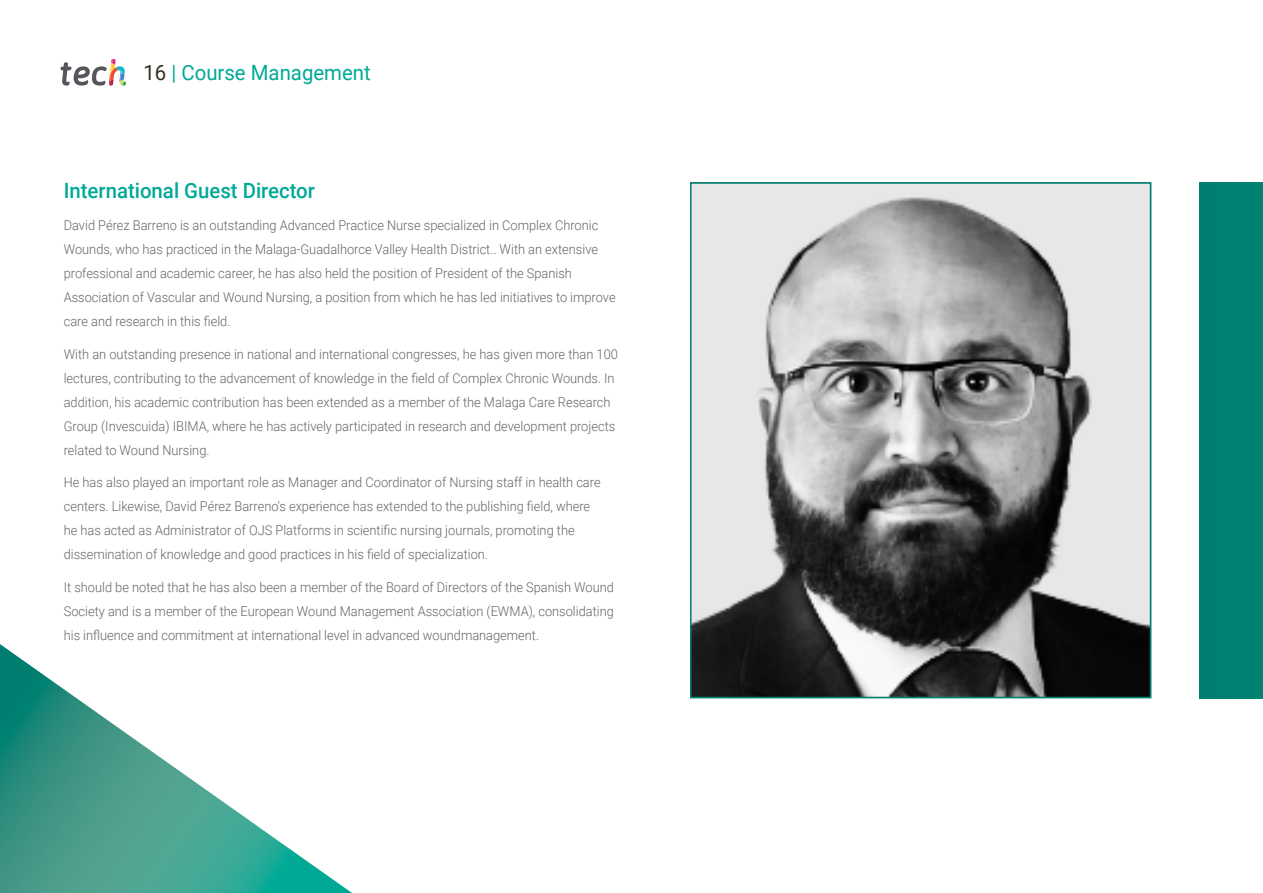
<style>
.page{position:relative;width:1263px;height:893px;background:#fff}
.page>*{position:absolute;margin:0;border:0;box-sizing:border-box;transform-origin:0 0}
.t1{font:500 21px "Roboto";color:#00a996}
.t2{font:21px "Roboto";color:#00a996}
.t3{font:300 13.5px/24px "Roboto";color:#656565;scale:.95 1}
.s1{color:#312e20}
</style>
<div class="page">
<div style="left:1199px;top:182px;width:64px;height:516px;background:#008071"></div>
<svg style="left:0;top:644px;width:352px;height:249px"></svg>
<img style="left:693px;top:185px;width:455px;height:510px">
<div style="left:690px;top:182px;width:461px;height:516px;border:2px solid #007e6f"></div>
<svg style="left:61px;top:59px;width:65px;height:27px"></svg>
<h1 class="t2" style="left:144px;top:57px;width:229px"><span class="s1">16</span> | Course Management</h1>
<h1 class="t1" style="left:64px;top:176px;width:253px">International Guest Director</h1>
<p class="t3" style="left:64px;top:213px;width:582px">David Pérez Barreno is an outstanding Advanced Practice Nurse specialized in Complex Chronic Wounds, who has practiced in the Malaga-Guadalhorce Valley Health District.. With an extensive professional and academic career, he has also held the position of President of the Spanish Association of Vascular and Wound Nursing, a position from which he has led initiatives to improve care and research in this field.</p>
<p class="t3" style="left:64px;top:341px;width:585px">With an outstanding presence in national and international congresses, he has given more than 100 lectures, contributing to the advancement of knowledge in the field of Complex Chronic Wounds. In addition, his academic contribution has been extended as a member of the Malaga Care Research Group (Invescuida) IBIMA, where he has actively participated in research and development projects related to Wound Nursing.</p>
<p class="t3" style="left:64px;top:470px;width:567px">He has also played an important role as Manager and Coordinator of Nursing staff in health care centers. Likewise, David Pérez Barreno's experience has extended to the publishing field, where he has acted as Administrator of OJS Platforms in scientific nursing journals, promoting the dissemination of knowledge and good practices in his field of specialization.</p>
<p class="t3" style="left:64px;top:574px;width:581px;text-align:justify">It should be noted that he has also been a member of the Board of Directors of the Spanish Wound Society and is a member of the European Wound Management Association (EWMA), consolidating his influence and commitment at international level in advanced woundmanagement.</p>
</div>
